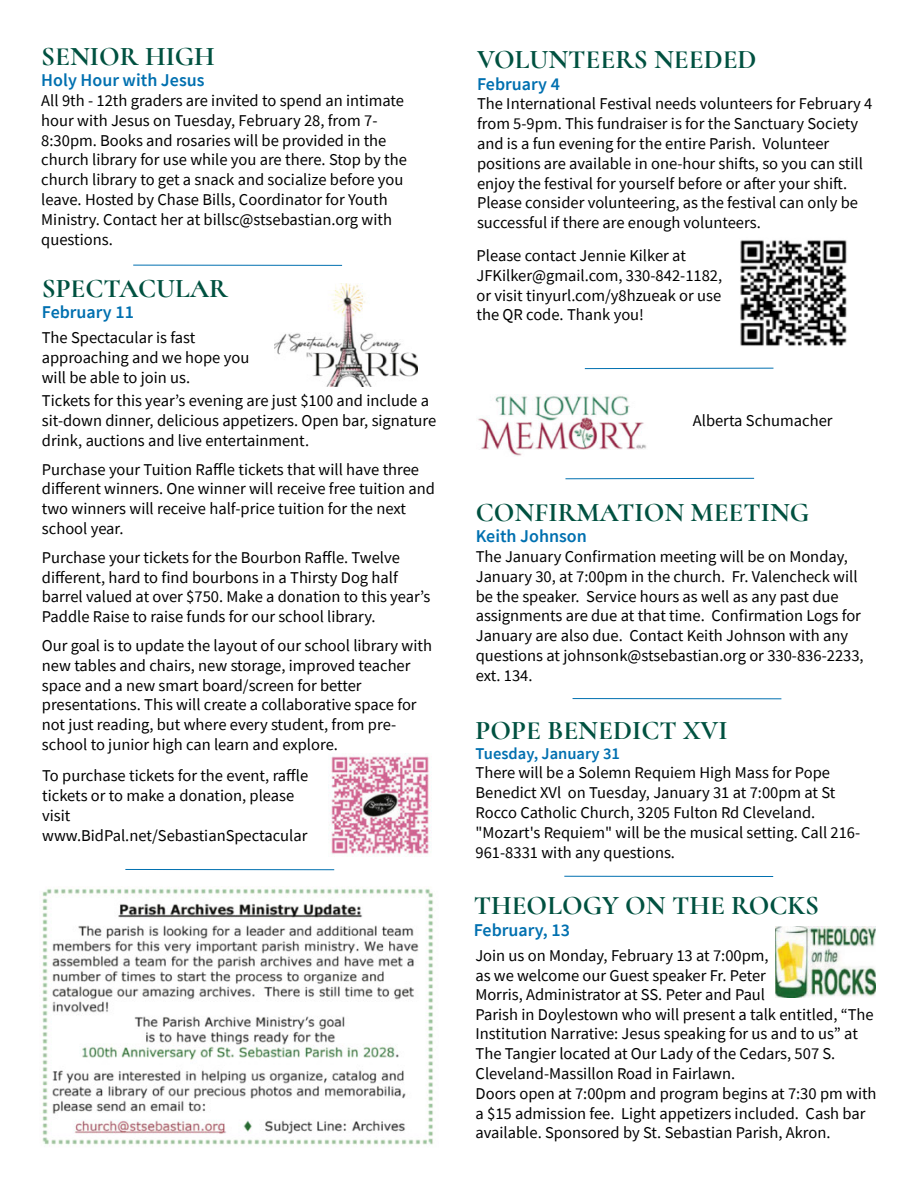
<style>
.page{position:relative;width:918px;height:1188px;background:#fff}
.page>*{position:absolute;margin:0;border:0;box-sizing:border-box;transform-origin:0 0}
.Main_Body_Paragraph{font:700 27px "Cormorant";color:#005140}
.Main_Body_Paragraph-2{font:600 18px "Source Sans Pro";color:#0070b0}
.Main_Body_Paragraph-3{font:16.5px/19.8px "Tbppmn Source Sans Pro";color:#000}
.Main_Body_Paragraph-4{font:16.5px/19.8px "Rgpsgq Source Sans Pro";color:#000}
.Main_Body_Paragraph-5{font:600 16.5px "Source Sans Pro";color:#0070b0}
.s1{font-family:"Tbppmn Source Sans Pro"}
.s2{font-family:"Rgpsgq Source Sans Pro"}
</style>
<div class="page">
<hr style="left:133px;top:265px;width:209px;height:1px;background:#0070b0">
<hr style="left:564px;top:876px;width:209px;height:1px;background:#0070b0">
<img style="left:776px;top:927px;width:100px;height:71px">
<img style="left:274px;top:284px;width:143px;height:103px">
<img style="left:330px;top:756px;width:102px;height:101px">
<hr style="left:125px;top:869px;width:209px;height:1px;background:#0070b0">
<img style="left:740px;top:240px;width:107px;height:106px">
<hr style="left:573px;top:698px;width:208px;height:1px;background:#0070b0">
<hr style="left:585px;top:368px;width:188px;height:1px;background:#0070b0">
<img style="left:478px;top:394px;width:169px;height:62px">
<hr style="left:565px;top:478px;width:189px;height:1px;background:#0070b0">
<img style="left:42px;top:888px;width:391px;height:257px">
<p class="Main_Body_Paragraph" style="left:41px;top:39px;width:175px">SENIOR HIGH</p>
<p class="Main_Body_Paragraph-2" style="left:41px;top:68px;width:165px">Holy Hour with Jesus</p>
<p class="Main_Body_Paragraph-3" style="left:41px;top:91px;width:367px">All 9th - 12th graders are invited to spend an intimate hour with Jesus on Tuesday, February 28, from 7- 8:30pm. Books and rosaries will be provided in the church library for use while you are there. Stop by the church library to get a snack and socialize before you leave. Hosted by Chase Bills, Coordinator for Youth Ministry. Contact her at billsc@stsebastian.org with questions.</p>
<p class="Main_Body_Paragraph" style="left:42px;top:271px;width:188px">SPECTACULAR</p>
<p class="Main_Body_Paragraph-2" style="left:42px;top:301px;width:94px">February 11</p>
<p class="Main_Body_Paragraph-3" style="left:42px;top:328px;width:209px">The Spectacular is fast approaching and we hope you will be able to join us.</p>
<p class="Main_Body_Paragraph-3" style="left:42px;top:391px;width:396px">Tickets for this year’s evening are just $100 and include a sit-down dinner, delicious appetizers. Open bar, signature drink, auctions and live entertainment.</p>
<p class="Main_Body_Paragraph-4" style="left:42px;top:459px;width:395px">Purchase your Tuition Raffle tickets that will have three different winners. One winner will receive free tuition and <span class="s1">two winners will receive half-price tuition for the next school year.</span></p>
<p class="Main_Body_Paragraph-3" style="left:42px;top:547px;width:390px"><span class="s2">Purchase your tickets for the Bourbon Raffle. Twelve different, hard to find bourbons in a Thirsty Dog half </span>barrel valued at over $750. Make a donation to this year’s Paddle Raise to raise funds for our school library.</p>
<p class="Main_Body_Paragraph-3" style="left:42px;top:635px;width:392px">Our goal is to update the layout of our school library with new tables and chairs, new storage, improved teacher space and a new smart board/screen for better presentations. This will create a collaborative space for not just reading, but where every student, from pre&shy;school to junior high can learn and explore.</p>
<p class="Main_Body_Paragraph-3" style="left:42px;top:766px;width:268px"><span class="s2">To purchase tickets for the event, raffle </span>tickets or to make a donation, please visit www.BidPal.net/SebastianSpectacular</p>
<p class="Main_Body_Paragraph" style="left:477px;top:43px;width:281px">VOLUNTEERS NEEDED</p>
<p class="Main_Body_Paragraph-2" style="left:477px;top:72px;width:84px">February 4</p>
<p class="Main_Body_Paragraph-3" style="left:477px;top:94px;width:397px">The International Festival needs volunteers for February 4 from 5-9pm. This fundraiser is for the Sanctuary Society and is a fun evening for the entire Parish. Volunteer <span class="s2">positions are available in one-hour shifts, so you can still enjoy the festival for yourself before or after your shift.<br></span>Please consider volunteering, as the festival can only be successful if there are enough volunteers.</p>
<p class="Main_Body_Paragraph-3" style="left:477px;top:246px;width:247px">Please contact Jennie Kilker at<br>JFKilker@gmail.com, 330-842-1182, or visit tinyurl.com/y8hzueak or use the QR code. Thank you!</p>
<p class="Main_Body_Paragraph-3" style="left:693px;top:411px;width:141px">Alberta Schumacher</p>
<p class="Main_Body_Paragraph" style="left:476px;top:495px;width:335px">CONFIRMATION MEETING</p>
<p class="Main_Body_Paragraph-2" style="left:476px;top:524px;width:113px">Keith Johnson</p>
<p class="Main_Body_Paragraph-3" style="left:476px;top:547px;width:389px"><span class="s2">The January Confirmation meeting will be on Monday, </span>January 30, at 7:00pm in the church. Fr. Valencheck will be the speaker. Service hours as well as any past due <span class="s2">assignments are due at that time. Confirmation Logs for </span>January are also due. Contact Keith Johnson with any questions at johnsonk@stsebastian.org or 330-836-2233, ext. 134.</p>
<p class="Main_Body_Paragraph" style="left:476px;top:713px;width:254px">POPE BENEDICT XVI</p>
<p class="Main_Body_Paragraph-5" style="left:476px;top:742px;width:146px">Tuesday, January 31</p>
<p class="Main_Body_Paragraph-3" style="left:476px;top:763px;width:361px">There will be a Solemn Requiem High Mass for Pope<br>Benedict XVl on Tuesday, January 31 at 7:00pm at St<br>Rocco Catholic Church, 3205 Fulton Rd Cleveland.</p>
<p class="Main_Body_Paragraph-3" style="left:476px;top:822px;width:386px">"Mozart's Requiem" will be the musical setting. Call 216-<br>961-8331 with any questions.</p>
<p class="Main_Body_Paragraph" style="left:474px;top:889px;width:347px">THEOLOGY ON THE ROCKS</p>
<p class="Main_Body_Paragraph-2" style="left:474px;top:918px;width:98px">February, 13</p>
<p class="Main_Body_Paragraph-3" style="left:475px;top:945px;width:295px">Join us on Monday, February 13 at 7:00pm, as we welcome our Guest speaker Fr. Peter<br>Morris, Administrator at SS. Peter and Paul</p>
<p class="Main_Body_Paragraph-3" style="left:476px;top:1004px;width:400px">Parish in Doylestown who will present a talk entitled, “The Institution Narrative: Jesus speaking for us and to us” at The Tangier located at Our Lady of the Cedars, 507 S.<br>Cleveland-Massillon Road in Fairlawn.</p>
<p class="Main_Body_Paragraph-3" style="left:476px;top:1083px;width:403px">Doors open at 7:00pm and program begins at 7:30 pm with a $15 admission fee. Light appetizers included. Cash bar available. Sponsored by St. Sebastian Parish, Akron.</p>
</div>
